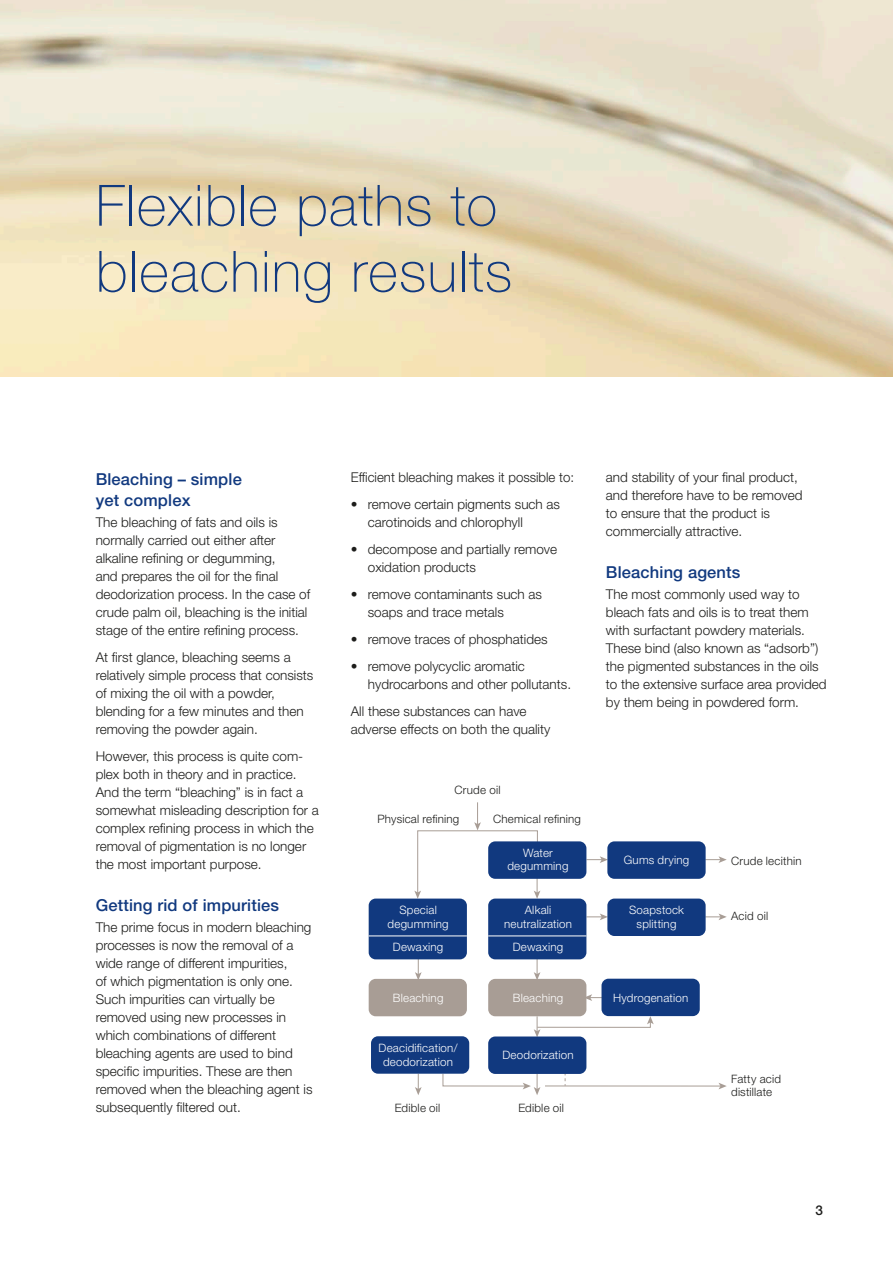
<style>
.page{position:relative;width:893px;height:1263px;background:#fff}
.page>*{position:absolute;margin:0;border:0;box-sizing:border-box;transform-origin:0 0}
.t1{font:100 57px/66px "Helvetica Neue LT Std";letter-spacing:.02em;color:#11397f}
.t2{font:500 16.5px/21px "Helvetica Neue LT Std";letter-spacing:.01em;color:#11397f}
.t3{font:300 13.5px/18px "Helvetica Neue LT Std";color:#1d1d1b}
.t4{font:500 13.5px "Helvetica Neue LT Std";color:#1d1d1b}
.t5{font:300 11.55px/13.2px "Helvetica Neue LT Std";letter-spacing:.02em;color:#fff;text-align:center}
.t6{font:300 11.55px/13.2px "Helvetica Neue LT Std";letter-spacing:.02em;color:#1d1d1b}
</style>
<div class="page">
<img style="left:0;top:0;width:893px;height:376px">
<svg style="left:586px;top:913px;width:21px;height:7px"></svg>
<svg style="left:586px;top:856px;width:21px;height:7px"></svg>
<svg style="left:706px;top:913px;width:21px;height:7px"></svg>
<svg style="left:706px;top:856px;width:21px;height:7px"></svg>
<svg style="left:586px;top:994px;width:15px;height:7px"></svg>
<svg style="left:534px;top:959px;width:6px;height:20px"></svg>
<svg style="left:534px;top:1016px;width:120px;height:20px"></svg>
<svg style="left:415px;top:959px;width:7px;height:20px"></svg>
<svg style="left:414px;top:802px;width:126px;height:96px"></svg>
<svg style="left:442px;top:1074px;width:98px;height:21px"></svg>
<hr style="left:545px;top:1085px;width:176px;height:1px;background:#a89d95">
<svg style="left:718px;top:1083px;width:9px;height:6px"></svg>
<svg style="left:415px;top:1074px;width:7px;height:21px"></svg>
<div style="left:488px;top:898px;width:98px;height:61px;background:#11397f;border-radius:7px"></div>
<hr style="left:488px;top:935px;width:98px;height:1px;background:#fff">
<div style="left:607px;top:898px;width:99px;height:38px;background:#11397f;border-radius:7px"></div>
<div style="left:488px;top:979px;width:98px;height:37px;background:#a89d95;border-radius:7px"></div>
<div style="left:601px;top:979px;width:99px;height:37px;background:#11397f;border-radius:7px"></div>
<div style="left:488px;top:1036px;width:98px;height:38px;background:#11397f;border-radius:7px"></div>
<div style="left:369px;top:979px;width:98px;height:37px;background:#a89d95;border-radius:7px"></div>
<div style="left:371px;top:1036px;width:98px;height:38px;background:#11397f;border-radius:7px"></div>
<div style="left:607px;top:841px;width:99px;height:38px;background:#11397f;border-radius:7px"></div>
<div style="left:369px;top:898px;width:98px;height:61px;background:#11397f;border-radius:7px"></div>
<hr style="left:369px;top:935px;width:98px;height:1px;background:#fff">
<div style="left:488px;top:841px;width:98px;height:38px;background:#11397f;border-radius:7px"></div>
<h1 class="t1" style="left:96px;top:172px;width:418px">Flexible paths to bleaching results</h1>
<p class="t2" style="left:96px;top:468px;width:148px">Bleaching – simple yet complex</p>
<p class="t3" style="left:96px;top:513px;width:216px">The bleaching of fats and oils is normally carried out either after alkaline refining or degumming,<br>and prepares the oil for the final deodorization process. In the case of crude palm oil, bleaching is the initial stage of the entire refining process.</p>
<p class="t3" style="left:96px;top:647px;width:219px">At first glance, bleaching seems a relatively simple process that consists of mixing the oil with a powder, blending for a few minutes and then removing the powder again.</p>
<p class="t3" style="left:96px;top:746px;width:225px">However, this process is quite com&shy;plex both in theory and in practice.<br>And the term “bleaching” is in fact a somewhat misleading description for a complex refining process in which the removal of pigmentation is no longer the most important purpose.</p>
<p class="t2" style="left:96px;top:894px;width:185px">Getting rid of impurities</p>
<p class="t3" style="left:96px;top:918px;width:218px">The prime focus in modern bleaching processes is now the removal of a wide range of different impurities,<br>of which pigmentation is only one.<br>Such impurities can virtually be removed using new processes in which combinations of different bleaching agents are used to bind specific impurities. These are then removed when the bleaching agent is subsequently filtered out.</p>
<p class="t3" style="left:351px;top:468px;width:225px">Efficient bleaching makes it possible to:</p>
<p class="t3" style="left:368px;top:495px;width:194px;text-indent:-17px">• remove certain pigments such as carotinoids and chlorophyll</p>
<p class="t3" style="left:368px;top:540px;width:191px;text-indent:-17px">• decompose and partially remove oxidation products</p>
<p class="t3" style="left:368px;top:585px;width:176px;text-indent:-17px">• remove contaminants such as soaps and trace metals</p>
<p class="t3" style="left:351px;top:630px;width:198px">• remove traces of phosphatides</p>
<p class="t3" style="left:368px;top:657px;width:205px;text-indent:-17px">• remove polycyclic aromatic hydrocarbons and other pollutants.</p>
<p class="t3" style="left:351px;top:702px;width:201px">All these substances can have adverse effects on both the quality</p>
<p class="t6" style="left:455px;top:783px;width:47px">Crude oil</p>
<p class="t6" style="left:377px;top:812px;width:83px">Physical refining</p>
<p class="t6" style="left:493px;top:812px;width:89px">Chemical refining</p>
<p class="t3" style="left:606px;top:467px;width:198px">and stability of your final product, and therefore have to be removed to ensure that the product is commercially attractive.</p>
<p class="t2" style="left:606px;top:561px;width:136px">Bleaching agents</p>
<p class="t3" style="left:606px;top:585px;width:222px">The most commonly used way to bleach fats and oils is to treat them with surfactant powdery materials.<br>These bind (also known as “adsorb”) the pigmented substances in the oils to the extensive surface area provided by them being in powdered form.</p>
<p class="t5" style="left:388px;top:903px;width:63px">Special degumming</p>
<p class="t5" style="left:507px;top:846px;width:63px">Water degumming</p>
<p class="t5" style="left:624px;top:853px;width:67px">Gums drying</p>
<p class="t5" style="left:504px;top:903px;width:69px">Alkali neutralization</p>
<p class="t5" style="left:629px;top:903px;width:56px">Soapstock splitting</p>
<p class="t5" style="left:393px;top:940px;width:52px">Dewaxing</p>
<p class="t5" style="left:513px;top:940px;width:52px">Dewaxing</p>
<p class="t5" style="left:393px;top:991px;width:52px">Bleaching</p>
<p class="t5" style="left:613px;top:991px;width:77px">Hydrogenation</p>
<p class="t5" style="left:513px;top:991px;width:52px">Bleaching</p>
<p class="t5" style="left:379px;top:1041px;width:80px">Deacidification/ deodorization</p>
<p class="t5" style="left:502px;top:1048px;width:73px">Deodorization</p>
<p class="t6" style="left:395px;top:1100px;width:47px">Edible oil</p>
<p class="t6" style="left:518px;top:1100px;width:47px">Edible oil</p>
<p class="t6" style="left:731px;top:854px;width:72px">Crude lecithin</p>
<p class="t6" style="left:731px;top:909px;width:38px">Acid oil</p>
<p class="t6" style="left:731px;top:1072px;width:51px">Fatty acid distillate</p>
<p class="t4" style="left:816px;top:1202px;width:9px">3</p>
</div>
